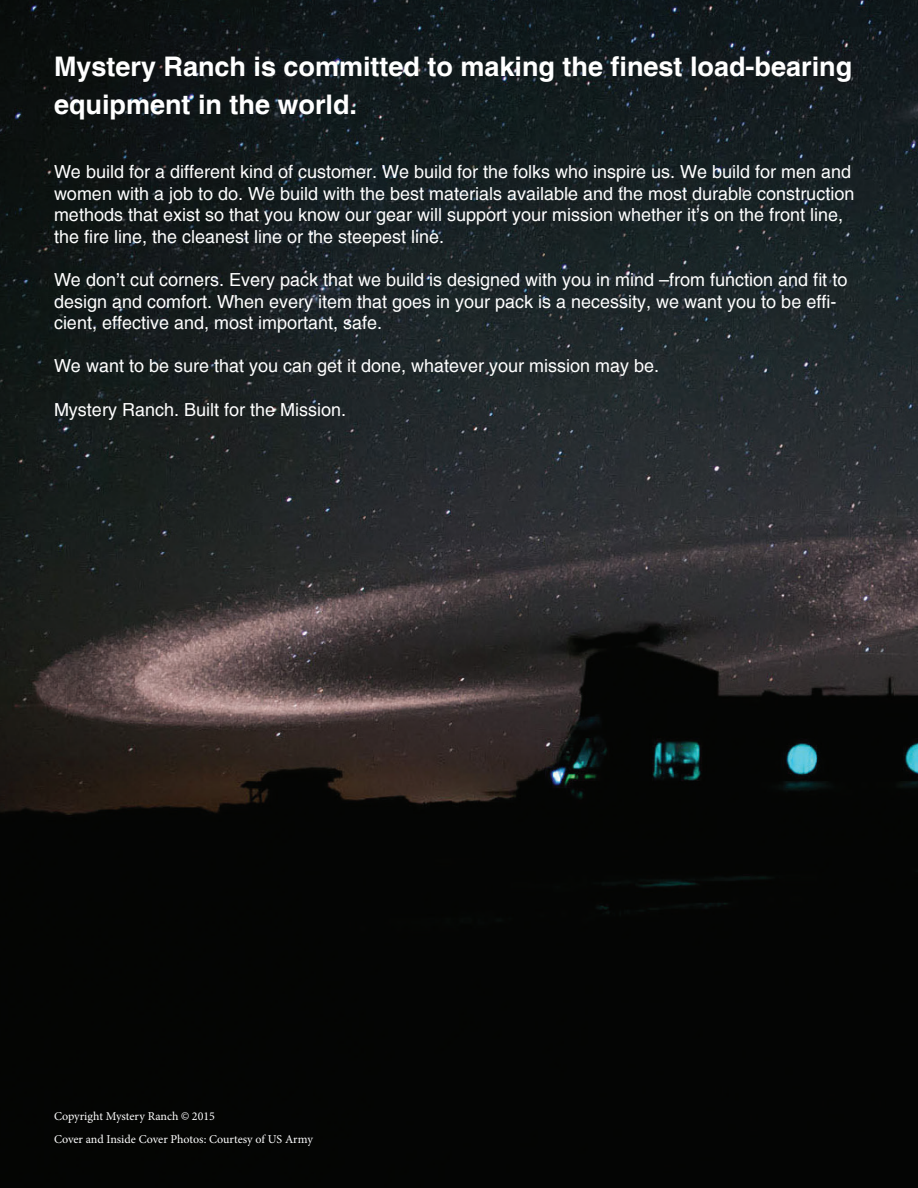
<style>
.page{position:relative;width:918px;height:1188px;background:#fff}
.page>*{position:absolute;margin:0;border:0;box-sizing:border-box;transform-origin:0 0}
.t1{font:700 27px/38.2px "Helvetica";color:#fff}
.t2{font:18px/21.6px "Helvetica";color:#fff}
.t3{font:12px "Minion Pro";color:#fff}
.s1{font-family:"Myriad Pro"}
</style>
<div class="page">
<img style="left:0;top:0;width:918px;height:1188px">
<h1 class="t1" style="left:54px;top:47px;width:800px">Mystery Ranch is committed to making the finest load-bearing equipment in the world.</h1>
<p class="t2" style="left:54px;top:161px;width:802px">We build for a different kind of customer. We build for the folks who inspire us. We build for men and women with a job to do. We build with the best materials available and the most durable construction methods that exist so that you know our gear will support your mission whether it’s on the front line, the fire line, the cleanest line or the steepest line.</p>
<p class="t2" style="left:54px;top:269px;width:795px">We don’t cut corners. Every pack that we build is designed with you in mind –from function and fit to design and comfort. When every item that goes in your pack is a necessity, we want you to be effi&shy;cient, effective and, most important, safe.</p>
<p class="t2" style="left:54px;top:355px;width:607px">We want to be sure that you can get it done, whatever your mission may be.</p>
<p class="t2" style="left:54px;top:399px;width:294px">Mystery Ranch. Built for the Mission.</p>
<p class="t3" style="left:54px;top:1108px;width:163px">Copyright Mystery Ranch <span class="s1">©</span> 2015</p>
<p class="t3" style="left:54px;top:1131px;width:260px">Cover and Inside Cover Photos: Courtesy of US Army</p>
</div>
